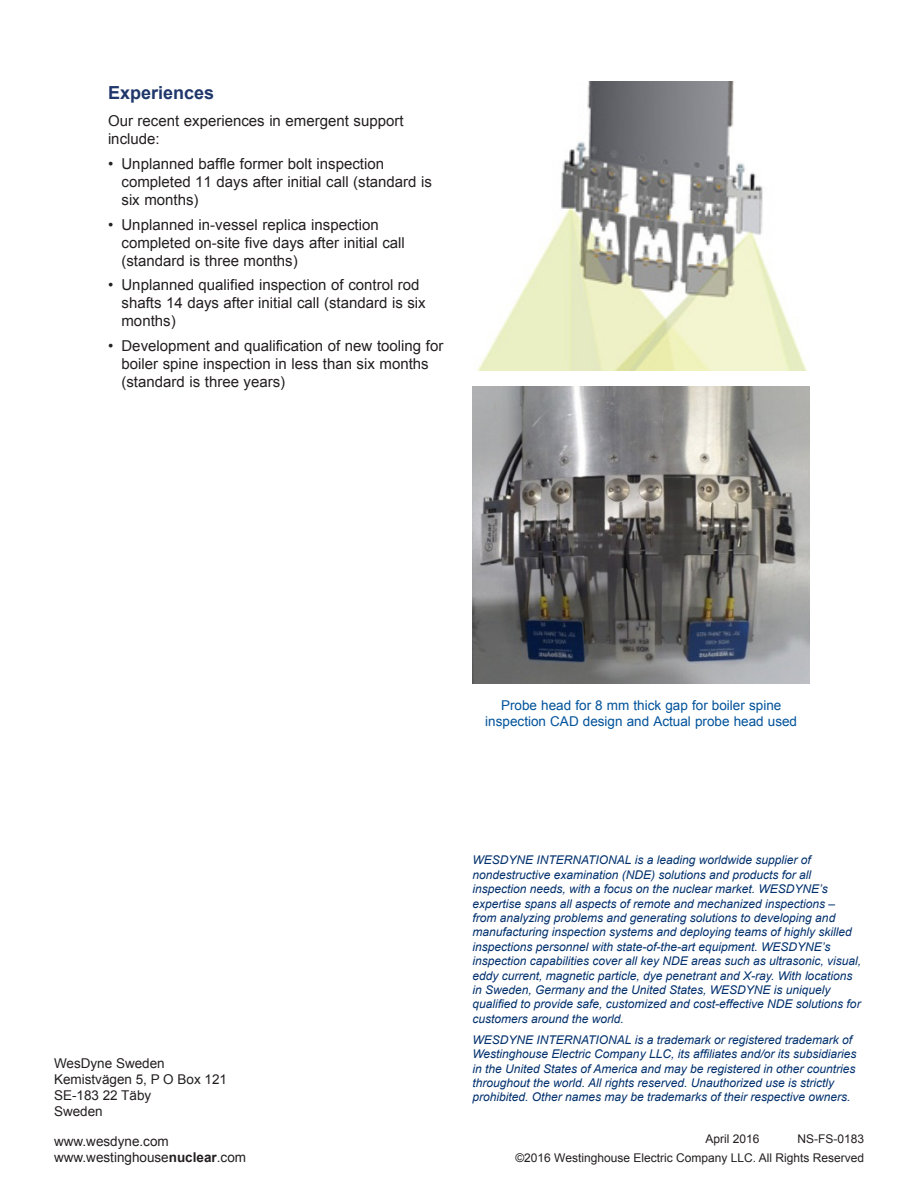
<style>
.page{position:relative;width:918px;height:1188px;background:#fff}
.page>*{position:absolute;margin:0;border:0;box-sizing:border-box;transform-origin:0 0}
.BLUE_TITLES{font:700 18px "Arial";color:#1f376b}
.BODY_COPY{font:15px/18px "Arial";color:#231f20}
.t1{font:13.5px/16.2px "Arial";color:#231f20}
.t2{font:13.5px/16.2px "Arial";color:#01529a;text-align:center}
.Copywrite_phrase{font:italic 12px/14.4px "Arial";color:#00306d}
.Flysheet_Number{font:12px "Arial";color:#231f20}
.s1{font-weight:700}
</style>
<div class="page">
<img style="left:477px;top:82px;width:330px;height:289px">
<img style="left:472px;top:387px;width:338px;height:297px">
<p class="BLUE_TITLES" style="left:108px;top:81px;width:108px">Experiences</p>
<p class="BODY_COPY" style="left:108px;top:112px;width:297px">Our recent experiences in emergent support include:</p>
<p class="BODY_COPY" style="left:122px;top:155px;width:312px;text-indent:-14px">• Unplanned baffle former bolt inspection completed 11 days after initial call (standard is six months)</p>
<p class="BODY_COPY" style="left:122px;top:215px;width:285px;text-indent:-14px">• Unplanned in-vessel replica inspection completed on-site five days after initial call (standard is three months)</p>
<p class="BODY_COPY" style="left:122px;top:276px;width:306px;text-indent:-14px">• Unplanned qualified inspection of control rod shafts 14 days after initial call (standard is six months)</p>
<p class="BODY_COPY" style="left:122px;top:337px;width:323px;text-indent:-14px">• Development and qualification of new tooling for boiler spine inspection in less than six months (standard is three years)</p>
<p class="t2" style="left:485px;top:697px;width:313px">Probe head for 8 mm thick gap for boiler spine inspection CAD design and Actual probe head used</p>
<p class="Copywrite_phrase" style="left:472px;top:853px;width:390px">WESDYNE INTERNATIONAL is a leading worldwide supplier of nondestructive examination (NDE) solutions and products for all inspection needs, with a focus on the nuclear market. WESDYNE’s expertise spans all aspects of remote and mechanized inspections – from analyzing problems and generating solutions to developing and manufacturing inspection systems and deploying teams of highly skilled inspections personnel with state-of-the-art equipment. WESDYNE’s inspection capabilities cover all key NDE areas such as ultrasonic, visual, eddy current, magnetic particle, dye penetrant and X-ray. With locations in Sweden, Germany and the United States, WESDYNE is uniquely qualified to provide safe, customized and cost-effective NDE solutions for customers around the world.</p>
<p class="Copywrite_phrase" style="left:472px;top:1033px;width:385px">WESDYNE INTERNATIONAL is a trademark or registered trademark of Westinghouse Electric Company LLC, its affiliates and/or its subsidiaries in the United States of America and may be registered in other countries throughout the world. All rights reserved. Unauthorized use is strictly prohibited. Other names may be trademarks of their respective owners.</p>
<p class="t1" style="left:54px;top:1055px;width:175px">WesDyne Sweden<br>Kemistvägen 5, P O Box 121<br>SE-183 22 Täby<br>Sweden</p>
<p class="t1" style="left:54px;top:1133px;width:194px">www.wesdyne.com www.westinghouse<span class="s1">nuclear</span>.com</p>
<p class="Flysheet_Number" style="left:705px;top:1131px;width:56px">April 2016</p>
<p class="Flysheet_Number" style="left:798px;top:1131px;width:68px">NS-FS-0183</p>
<p class="Flysheet_Number" style="left:515px;top:1150px;width:350px">©2016 Westinghouse Electric Company LLC. All Rights Reserved</p>
</div>
